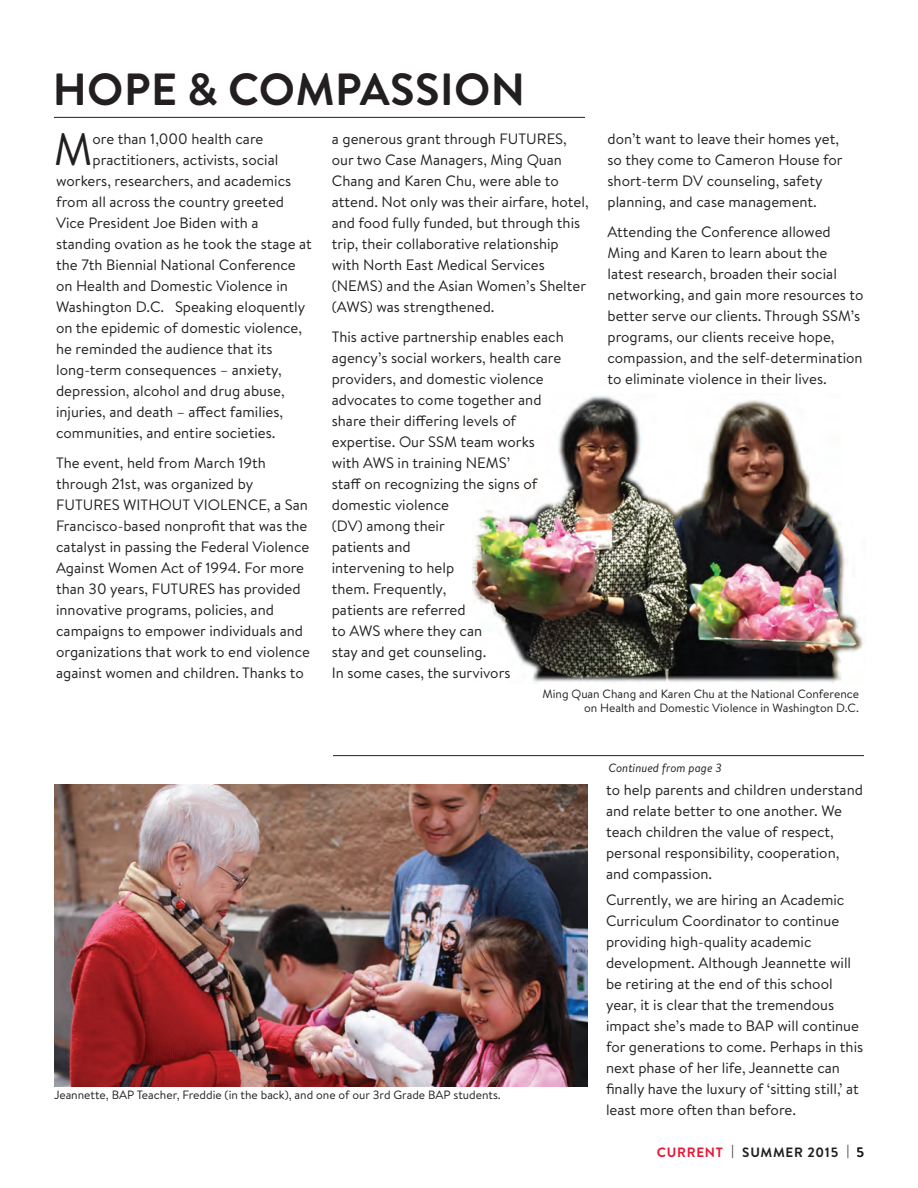
<style>
.page{position:relative;width:918px;height:1188px;background:#fff}
.page>*{position:absolute;margin:0;border:0;box-sizing:border-box;transform-origin:0 0}
.t1{font:700 45px "Brandon Text";color:#231f20}
.t2{font:45px "Brandon Text";color:#231f20}
.t3{font:15px/21px "Brandon Text";color:#231f20}
.t4{font:700 13.5px "Brandon Text";letter-spacing:.05em;color:#231f20}
.t5{font:12px/14.4px "Brandon Text";color:#231f20;text-align:right}
.t6{font:italic 12px "Brandon Text";color:#231f20}
.s1{color:#e51836}
.s2{font-weight:400}
</style>
<div class="page">
<img style="left:54px;top:784px;width:534px;height:302px">
<img style="left:472px;top:396px;width:393px;height:288px">
<hr style="left:54px;top:117px;width:531px;height:1px;background:#231f20">
<hr style="left:333px;top:755px;width:531px;height:1px;background:#231f20">
<h1 class="t1" style="left:53px;top:58px;width:224px">HOPE &amp; COM</h1>
<h1 class="t1" style="left:335px;top:58px;width:53px">PASSION</h1>
<h1 class="t2" style="left:54px;top:118px;width:40px">M</h1>
<p class="t3" style="left:93px;top:127px;width:172px">ore than 1,000 health care</p>
<p class="t3" style="left:93px;top:148px;width:187px">practitioners, activists, social</p>
<p class="t3" style="left:56px;top:169px;width:237px">workers, researchers, and academics</p>
<p class="t3" style="left:56px;top:190px;width:229px">from all across the country greeted</p>
<p class="t3" style="left:56px;top:211px;width:204px">Vice President Joe Biden with a</p>
<p class="t3" style="left:56px;top:232px;width:257px">standing ovation as he took the stage at</p>
<p class="t3" style="left:56px;top:253px;width:241px">the 7th Biennial National Conference</p>
<p class="t3" style="left:56px;top:274px;width:233px">on Health and Domestic Violence in</p>
<p class="t3" style="left:56px;top:295px;width:251px">Washington D.C. Speaking eloquently</p>
<p class="t3" style="left:56px;top:316px;width:247px">on the epidemic of domestic violence,</p>
<p class="t3" style="left:56px;top:337px;width:218px">he reminded the audience that its</p>
<p class="t3" style="left:56px;top:358px;width:227px">long-term consequences – anxiety,</p>
<p class="t3" style="left:56px;top:379px;width:230px">depression, alcohol and drug abuse,</p>
<p class="t3" style="left:56px;top:400px;width:228px">injuries, and death – affect families,</p>
<p class="t3" style="left:56px;top:421px;width:221px">communities, and entire societies.</p>
<p class="t3" style="left:56px;top:451px;width:255px">The event, held from March 19th through 21st, was organized by FUTURES WITHOUT VIOLENCE, a San Francisco-based nonprofit that was the catalyst in passing the Federal Violence Against Women Act of 1994. For more than 30 years, FUTURES has provided innovative programs, policies, and campaigns to empower individuals and organizations that work to end violence against women and children. Thanks to</p>
<p class="t3" style="left:332px;top:127px;width:258px">a generous grant through FUTURES, our two Case Managers, Ming Quan Chang and Karen Chu, were able to attend. Not only was their airfare, hotel, and food fully funded, but through this trip, their collaborative relationship with North East Medical Services (NEMS) and the Asian Women’s Shelter (AWS) was strengthened.</p>
<p class="t3" style="left:332px;top:325px;width:233px">This active partnership enables each agency’s social workers, health care providers, and domestic violence advocates to come together and share their differing levels of expertise. Our SSM team works with AWS in training NEMS’<br>staff on recognizing the signs of domestic violence<br>(DV) among their<br>patients and<br>intervening to help<br>them. Frequently,<br>patients are referred<br>to AWS where they can<br>stay and get counseling.<br>In some cases, the survivors</p>
<p class="t3" style="left:608px;top:127px;width:237px">don’t want to leave their homes yet, so they come to Cameron House for short-term DV counseling, safety planning, and case management.</p>
<p class="t3" style="left:608px;top:220px;width:257px">Attending the Conference allowed Ming and Karen to learn about the latest research, broaden their social networking, and gain more resources to better serve our clients. Through SSM’s programs, our clients receive hope, compassion, and the self-determination to eliminate violence in their lives.</p>
<p class="t5" style="left:543px;top:686px;width:318px">Ming Quan Chang and Karen Chu at the National Conference on Health and Domestic Violence in Washington D.C.</p>
<p class="t5" style="left:54px;top:1087px;width:448px">Jeannette, BAP Teacher, Freddie (in the back), and one of our 3rd Grade BAP students.</p>
<p class="t6" style="left:608px;top:760px;width:115px">Continued from page 3</p>
<p class="t3" style="left:606px;top:779px;width:259px">to help parents and children understand and relate better to one another. We teach children the value of respect, personal responsibility, cooperation, and compassion.</p>
<p class="t3" style="left:606px;top:888px;width:259px">Currently, we are hiring an Academic Curriculum Coordinator to continue providing high-quality academic development. Although Jeannette will be retiring at the end of this school year, it is clear that the tremendous impact she’s made to BAP will continue for generations to come. Perhaps in this next phase of her life, Jeannette can finally have the luxury of ‘sitting still,’ at least more often than before.</p>
<p class="t4" style="left:657px;top:1143px;width:209px"><span class="s1">CURRENT</span> | SUMMER 2015 | <span class="s2">5</span></p>
</div>
